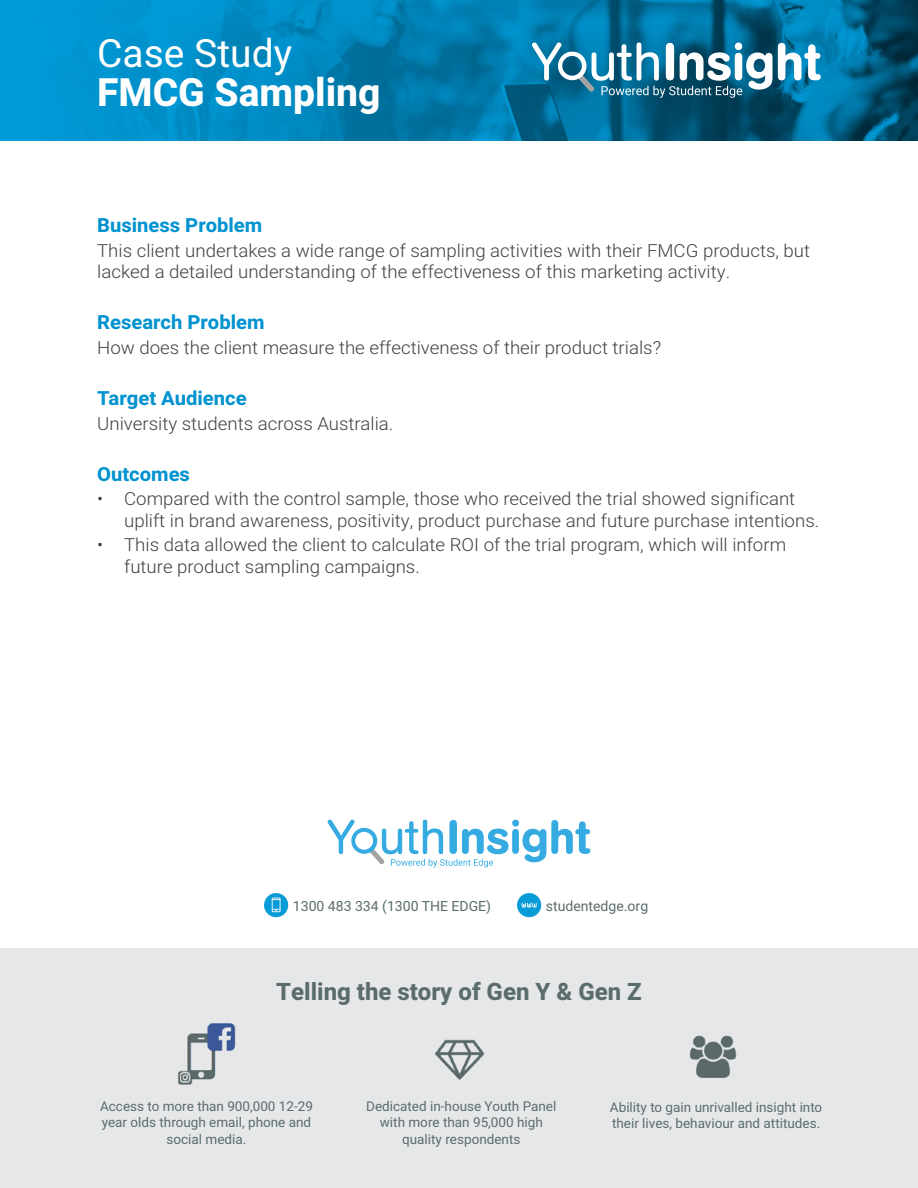
<style>
.page{position:relative;width:918px;height:1188px;background:#fff}
.page>*{position:absolute;margin:0;border:0;box-sizing:border-box;transform-origin:0 0}
.t1{font:800 39px "Heebo";color:#fff}
.t2{font:39px "Heebo";color:#fff}
.t3{font:800 24px "Heebo";color:#5b6c6c}
.t4{font:700 19.5px "Heebo";color:#0093d0;scale:1.04 1}
.t5{font:300 18px/21.6px "Heebo";color:#414042;scale:1.04 1}
.t6{font:14.1px "Heebo";color:#5b6c6c}
.t7{font:13.5px/16.2px "Heebo";color:#5b6c6c;text-align:center}
</style>
<div class="page">
<div style="left:0;top:949px;width:918px;height:239px;background:#e6e7e8"></div>
<div style="left:264px;top:893px;width:24px;height:24px;background:#079bd7;border-radius:50%"></div>
<svg style="left:272px;top:898px;width:9px;height:14px"></svg>
<div style="left:517px;top:893px;width:24px;height:24px;background:#079bd7;border-radius:50%"></div>
<svg style="left:522px;top:903px;width:15px;height:5px"></svg>
<img style="left:0;top:0;width:918px;height:140px">
<svg style="left:778px;top:43px;width:43px;height:37px"></svg>
<svg style="left:532px;top:43px;width:240px;height:55px"></svg>
<img style="left:177px;top:1023px;width:59px;height:62px">
<img style="left:435px;top:1039px;width:50px;height:41px">
<img style="left:690px;top:1035px;width:47px;height:43px">
<svg style="left:328px;top:820px;width:262px;height:48px"></svg>
<h1 class="t2" style="left:97px;top:26px;width:196px">Case Study</h1>
<h1 class="t1" style="left:97px;top:65px;width:285px">FMCG Sampling</h1>
<p class="t4" style="left:97px;top:212px;width:160px">Business Problem</p>
<p class="t5" style="left:97px;top:239px;width:687px">This client undertakes a wide range of sampling activities with their FMCG products, but lacked a detailed understanding of the effectiveness of this marketing activity.</p>
<p class="t4" style="left:97px;top:309px;width:162px">Research Problem</p>
<p class="t5" style="left:97px;top:337px;width:544px">How does the client measure the effectiveness of their product trials?</p>
<p class="t4" style="left:97px;top:385px;width:145px">Target Audience</p>
<p class="t5" style="left:97px;top:412px;width:286px">University students across Australia.</p>
<p class="t4" style="left:97px;top:460px;width:91px">Outcomes</p>
<p class="t5" style="left:124px;top:488px;width:670px;text-indent:-27px">• Compared with the control sample, those who received the trial showed significant uplift in brand awareness, positivity, product purchase and future purchase intentions.</p>
<p class="t5" style="left:124px;top:534px;width:638px;text-indent:-27px">• This data allowed the client to calculate ROI of the trial program, which will inform future product sampling campaigns.</p>
<p class="t6" style="left:293px;top:897px;width:200px">1300 483 334 (1300 THE EDGE)</p>
<p class="t6" style="left:546px;top:897px;width:104px">studentedge.org</p>
<h2 class="t3" style="left:276px;top:975px;width:367px">Telling the story of Gen Y &amp; Gen Z</h2>
<p class="t7" style="left:100px;top:1098px;width:214px">Access to more than 900,000 12-29 year olds through email, phone and social media.</p>
<p class="t7" style="left:366px;top:1098px;width:192px">Dedicated in-house Youth Panel with more than 95,000 high quality respondents</p>
<p class="t7" style="left:610px;top:1099px;width:214px;text-align:left">Ability to gain unrivalled insight into their lives, behaviour and attitudes.</p>
</div>
